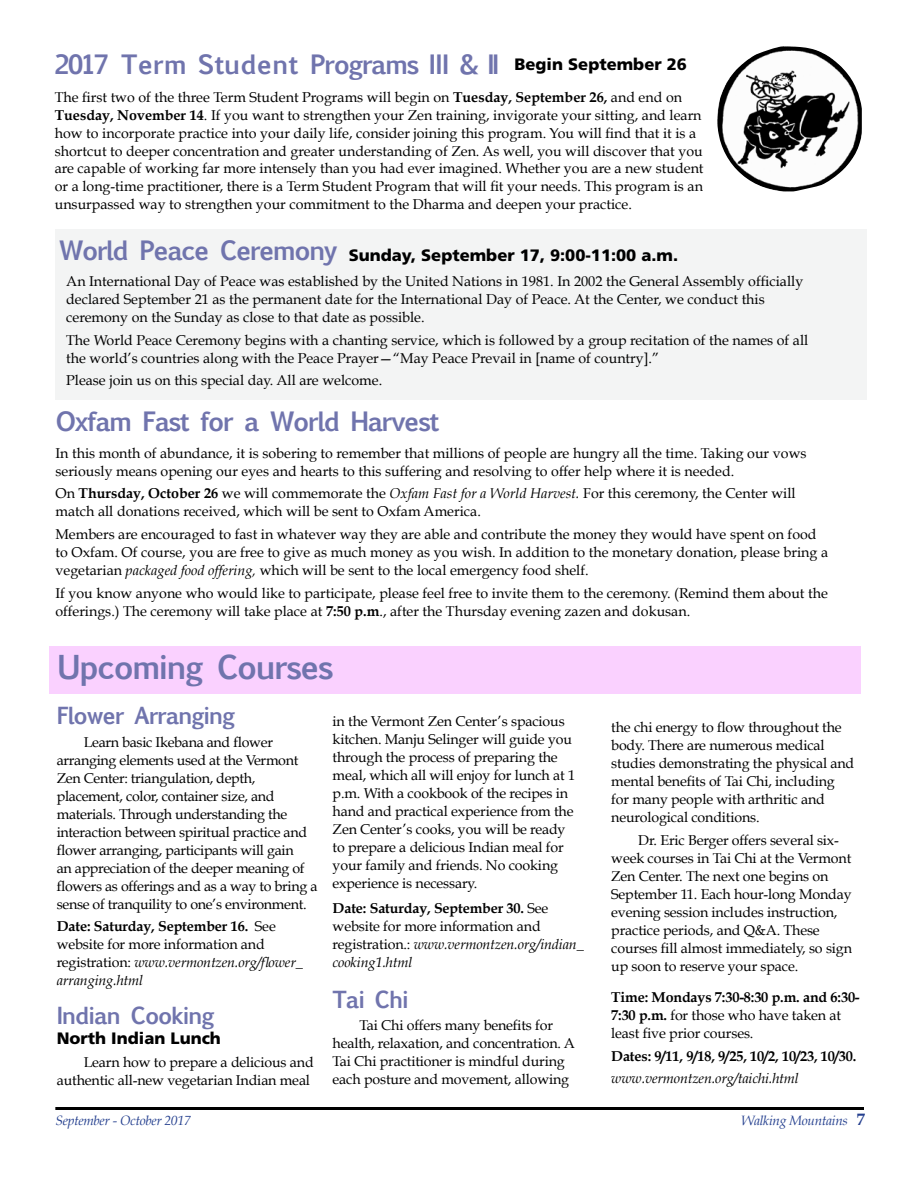
<style>
.page{position:relative;width:918px;height:1188px;background:#fff}
.page>*{position:absolute;margin:0;border:0;box-sizing:border-box;transform-origin:0 0}
.t1{font:700 31.5px "Euphemia UCAS";letter-spacing:-.05em;color:#7074ad}
.t2{font:700 25.5px "Euphemia UCAS";letter-spacing:-.06em;color:#7074ad}
.t3{font:700 25.5px "Euphemia UCAS";letter-spacing:-.03em;color:#7074ad}
.t4{font:700 22.5px "Euphemia UCAS";letter-spacing:-.05em;color:#7074ad}
.t5{font:900 16.5px "Frutiger";color:#000}
.t6{font:14.25px/18px "Book Antiqua";color:#000}
.t7{font:14.25px/18px "Book Antiqua";letter-spacing:-.02em;color:#000}
.t8{font:700 14.25px "Book Antiqua";letter-spacing:-.01em;color:#000}
.t9{font:italic 14.25px "Book Antiqua";letter-spacing:-.01em;color:#000}
.t10{font:italic 13.5px "Book Antiqua";letter-spacing:-.02em;color:#25408f}
.s1{font-weight:700}
.s2{font-style:italic}
.s3{font-weight:700;font-style:normal;font-size:16.5px}
</style>
<div class="page">
<div style="left:56px;top:230px;width:811px;height:170px;background:#f3f4f4"></div>
<hr style="left:55px;top:1107px;width:809px;height:3px;background:#000">
<img style="left:717px;top:46px;width:145px;height:146px">
<div style="left:49px;top:646px;width:811px;height:47px;background:#fad1ff"></div>
<h2 class="t3" style="left:54px;top:45px;width:447px">2017 Term Student Programs III &amp; II</h2>
<p class="t6" style="left:55px;top:88px;width:650px">The first two of the three Term Student Programs will begin on <span class="s1">Tuesday, September 26,</span> and end on <span class="s1">Tuesday, November 14</span>. If you want to strengthen your Zen training, invigorate your sitting, and learn how to incorporate practice into your daily life, consider joining this program. You will find that it is a shortcut to deeper concentration and greater understanding of Zen. As well, you will discover that you are capable of working far more intensely than you had ever imagined. Whether you are a new student or a long-time practitioner, there is a Term Student Program that will fit your needs. This program is an unsurpassed way to strengthen your commitment to the Dharma and deepen your practice.</p>
<p class="t5" style="left:515px;top:54px;width:174px">Begin September 26</p>
<h2 class="t2" style="left:59px;top:231px;width:280px">World Peace Ceremony</h2>
<p class="t5" style="left:349px;top:245px;width:331px">Sunday, September 17, 9:00-11:00 a.m.</p>
<p class="t6" style="left:66px;top:272px;width:739px">An International Day of Peace was established by the United Nations in 1981. In 2002 the General Assembly officially declared September 21 as the permanent date for the International Day of Peace. At the Center, we conduct this ceremony on the Sunday as close to that date as possible.</p>
<p class="t6" style="left:66px;top:331px;width:744px">The World Peace Ceremony begins with a chanting service, which is followed by a group recitation of the names of all the world’s countries along with the Peace Prayer—“May Peace Prevail in [name of country].”</p>
<p class="t6" style="left:66px;top:371px;width:318px">Please join us on this special day. All are welcome.</p>
<h2 class="t2" style="left:56px;top:403px;width:385px">Oxfam Fast for a World Harvest</h2>
<p class="t6" style="left:56px;top:444px;width:753px">In this month of abundance, it is sobering to remember that millions of people are hungry all the time. Taking our vows seriously means opening our eyes and hearts to this suffering and resolving to offer help where it is needed.</p>
<p class="t6" style="left:56px;top:485px;width:742px">On <span class="s1">Thursday, October 26</span> we will commemorate the <span class="s2">Oxfam Fast for a World Harvest.</span> For this ceremony, the Center will match all donations received, which will be sent to Oxfam America.</p>
<p class="t6" style="left:56px;top:525px;width:774px">Members are encouraged to fast in whatever way they are able and contribute the money they would have spent on food to Oxfam. Of course, you are free to give as much money as you wish. In addition to the monetary donation, please bring a vegetarian <span class="s2">packaged food offering,</span> which will be sent to the local emergency food shelf.</p>
<p class="t6" style="left:56px;top:584px;width:774px">If you know anyone who would like to participate, please feel free to invite them to the ceremony. (Remind them about the offerings.) The ceremony will take place at <span class="s1">7:50 p.m</span>., after the Thursday evening zazen and dokusan.</p>
<h1 class="t1" style="left:57px;top:643px;width:278px">Upcoming Courses</h1>
<h3 class="t4" style="left:57px;top:699px;width:180px">Flower Arranging</h3>
<p class="t7" style="left:57px;top:733px;width:262px;text-indent:27px">Learn basic Ikebana and flower arranging elements used at the Vermont Zen Center: triangulation, depth, placement, color, container size, and materials. Through understanding the interaction between spiritual practice and flower arranging, participants will gain<br>an appreciation of the deeper meaning of flowers as offerings and as a way to bring a sense of tranquility to one’s environment.</p>
<p class="t6" style="left:57px;top:918px;width:248px"><span class="s1">Date: Saturday, September 16.</span> See website for more information and registration: <span class="s2">www.vermontzen.org/flower_ arranging.html</span></p>
<h3 class="t4" style="left:57px;top:999px;width:159px">Indian Cooking</h3>
<p class="t5" style="left:57px;top:1028px;width:166px">North Indian Lunch</p>
<p class="t6" style="left:57px;top:1053px;width:258px;text-align:right">Learn how to prepare a delicious and authentic all-new vegetarian Indian meal</p>
<p class="t6" style="left:333px;top:713px;width:244px">in the Vermont Zen Center’s spacious kitchen. Manju Selinger will guide you through the process of preparing the meal, which all will enjoy for lunch at 1 p.m. With a cookbook of the recipes in hand and practical experience from the Zen Center’s cooks, you will be ready to prepare a delicious Indian meal for your family and friends. No cooking experience is necessary.</p>
<p class="t6" style="left:333px;top:899px;width:253px"><span class="s1">Date: Saturday, September 30.</span> See website for more information and registration.: <span class="s2">www.vermontzen.org/indian_ cooking1.html</span></p>
<h3 class="t4" style="left:333px;top:982px;width:78px">Tai Chi</h3>
<p class="t6" style="left:333px;top:1016px;width:244px;text-indent:27px">Tai Chi offers many benefits for health, relaxation, and concentration. A Tai Chi practitioner is mindful during each posture and movement, allowing</p>
<p class="t6" style="left:611px;top:718px;width:245px">the chi energy to flow throughout the body. There are numerous medical studies demonstrating the physical and mental benefits of Tai Chi, including for many people with arthritic and neurological conditions.</p>
<p class="t6" style="left:611px;top:831px;width:242px;text-indent:27px">Dr. Eric Berger offers several six&shy;week courses in Tai Chi at the Vermont Zen Center. The next one begins on September 11. Each hour-long Monday evening session includes instruction, practice periods, and Q&amp;A. These courses fill almost immediately, so sign up soon to reserve your space.</p>
<p class="t6" style="left:611px;top:989px;width:250px"><span class="s1">Time: Mondays 7:30-8:30 p.m. and 6:30-<br>7:30 p.m.</span> for those who have taken at least five prior courses.</p>
<p class="t8" style="left:611px;top:1048px;width:247px">Dates: 9/11, 9/18, 9/25, 10/2, 10/23, 10/30.</p>
<p class="t9" style="left:611px;top:1069px;width:189px">www.vermontzen.org/taichi.html</p>
<p class="t10" style="left:56px;top:1113px;width:137px">September - October 2017</p>
<p class="t10" style="left:742px;top:1113px;width:125px">Walking Mountains <span class="s3">7</span></p>
</div>
